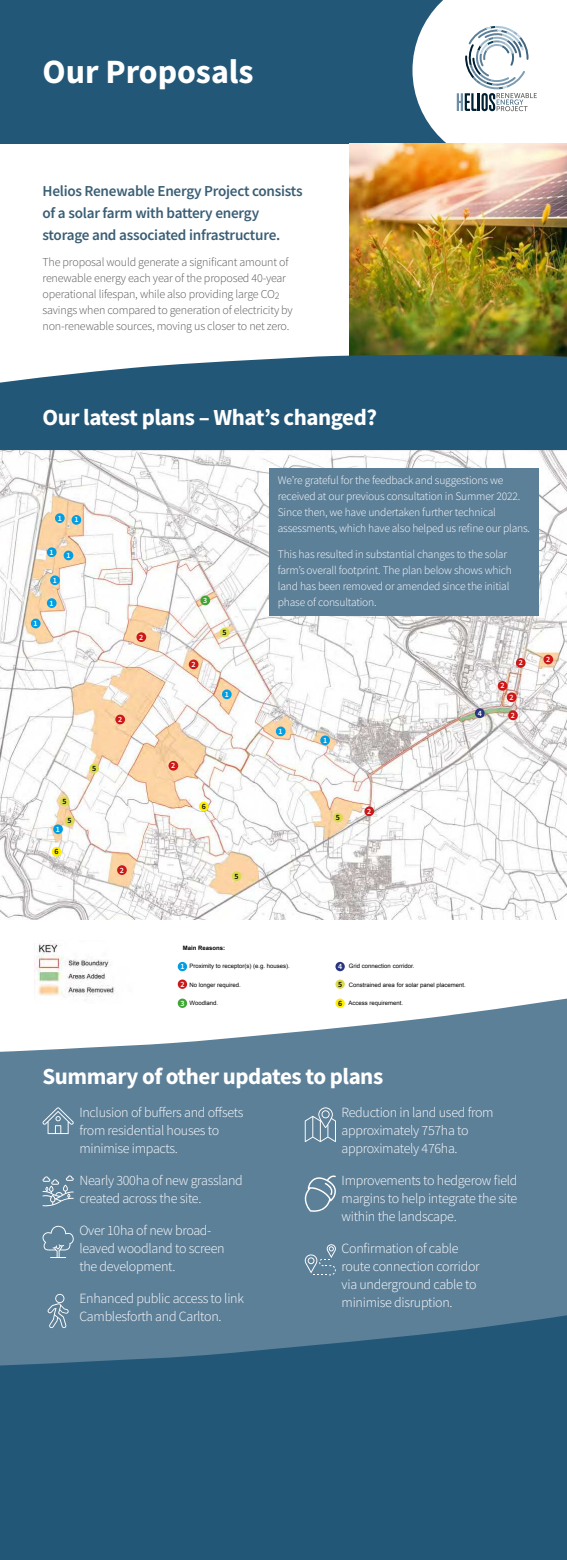
<style>
.page{position:relative;width:567px;height:1560px;background:#fff}
.page>*{position:absolute;margin:0;border:0;box-sizing:border-box;transform-origin:0 0}
.t1{font:700 34px "Source Sans Pro";color:#fff}
.t2{font:700 23px "Source Sans Pro";letter-spacing:-.02em;color:#fff}
.t3{font:600 15.2px/22.3px "Source Sans Pro";letter-spacing:-.015em;color:#3a5e75}
.t4{font:300 14px/18px "Source Sans Pro";letter-spacing:-.02em;color:#fff}
.t5{font:300 12px/16px "Source Sans Pro";letter-spacing:-.015em;color:#575756}
.t6{font:300 11.5px/16px "Source Sans Pro";letter-spacing:-.015em;color:#fff}
.t7{font:600 8px "Source Sans Pro";color:#fff}
.t8{font:600 8px "Source Sans Pro";color:#000}
.t9{font:6px "Arial";color:#000}
.t10{font:700 6px "Arial";color:#000}
</style>
<div class="page">
<div style="left:0;top:1026px;width:567px;height:533px;background:#235778"></div>
<div style="left:0;top:0;width:567px;height:143px;background:#235778"></div>
<svg style="left:412px;top:0;width:155px;height:143px;background:#dde4e9"></svg>
<img style="left:350px;top:143px;width:217px;height:211px">
<svg style="left:0;top:918px;width:567px;height:448px;fill:#5d8099"></svg>
<svg style="left:0;top:354px;width:567px;height:97px;background:#366583"></svg>
<img style="left:34px;top:940px;width:147px;height:63px">
<svg style="left:178px;top:961px;width:9px;height:10px"></svg>
<svg style="left:335px;top:961px;width:10px;height:10px"></svg>
<div style="left:178px;top:979px;width:9px;height:9px;background:#cd1719;border-radius:50%"></div>
<div style="left:335px;top:979px;width:10px;height:9px;background:#dbdc4d;border-radius:50%"></div>
<div style="left:178px;top:998px;width:9px;height:9px;background:#3fa535;border-radius:50%"></div>
<div style="left:335px;top:998px;width:10px;height:9px;background:#fe0;border-radius:50%"></div>
<svg style="left:42px;top:1107px;width:32px;height:26px"></svg>
<svg style="left:305px;top:1243px;width:31px;height:32px"></svg>
<svg style="left:42px;top:1175px;width:32px;height:31px"></svg>
<svg style="left:301px;top:1173px;width:37px;height:38px"></svg>
<svg style="left:305px;top:1107px;width:31px;height:34px"></svg>
<svg style="left:42px;top:1225px;width:32px;height:32px"></svg>
<svg style="left:48px;top:1293px;width:21px;height:34px"></svg>
<img style="left:0;top:451px;width:567px;height:467px">
<div style="left:475px;top:708px;width:10px;height:10px;background:#283583;border-radius:50%"></div>
<div style="left:220px;top:627px;width:9px;height:10px;background:#dbdc4d;border-radius:50%"></div>
<div style="left:333px;top:812px;width:10px;height:10px;background:#dbdc4d;border-radius:50%"></div>
<div style="left:232px;top:871px;width:9px;height:9px;background:#dbdc4d;border-radius:50%"></div>
<div style="left:89px;top:763px;width:10px;height:10px;background:#dbdc4d;border-radius:50%"></div>
<div style="left:60px;top:796px;width:10px;height:10px;background:#dbdc4d;border-radius:50%"></div>
<div style="left:65px;top:816px;width:9px;height:9px;background:#dbdc4d;border-radius:50%"></div>
<div style="left:199px;top:801px;width:10px;height:10px;background:#fe0;border-radius:50%"></div>
<div style="left:52px;top:846px;width:9px;height:10px;background:#fe0;border-radius:50%"></div>
<div style="left:55px;top:513px;width:10px;height:10px;background:#009ee4;border-radius:50%"></div>
<div style="left:72px;top:515px;width:9px;height:9px;background:#009ee4;border-radius:50%"></div>
<div style="left:47px;top:547px;width:10px;height:10px;background:#009ee4;border-radius:50%"></div>
<div style="left:64px;top:550px;width:9px;height:10px;background:#009ee4;border-radius:50%"></div>
<div style="left:50px;top:575px;width:10px;height:10px;background:#009ee4;border-radius:50%"></div>
<div style="left:47px;top:598px;width:10px;height:10px;background:#009ee4;border-radius:50%"></div>
<div style="left:31px;top:618px;width:10px;height:10px;background:#009ee4;border-radius:50%"></div>
<div style="left:53px;top:824px;width:10px;height:10px;background:#009ee4;border-radius:50%"></div>
<div style="left:222px;top:689px;width:10px;height:10px;background:#009ee4;border-radius:50%"></div>
<div style="left:276px;top:726px;width:10px;height:10px;background:#009ee4;border-radius:50%"></div>
<div style="left:320px;top:735px;width:10px;height:10px;background:#009ee4;border-radius:50%"></div>
<div style="left:200px;top:595px;width:10px;height:10px;background:#3fa535;border-radius:50%"></div>
<div style="left:136px;top:632px;width:10px;height:10px;background:#cd1719;border-radius:50%"></div>
<div style="left:115px;top:714px;width:10px;height:10px;background:#cd1719;border-radius:50%"></div>
<div style="left:169px;top:760px;width:9px;height:10px;background:#cd1719;border-radius:50%"></div>
<div style="left:117px;top:865px;width:10px;height:9px;background:#cd1719;border-radius:50%"></div>
<div style="left:364px;top:806px;width:10px;height:10px;background:#cd1719;border-radius:50%"></div>
<div style="left:189px;top:659px;width:9px;height:10px;background:#cd1719;border-radius:50%"></div>
<div style="left:543px;top:654px;width:10px;height:10px;background:#cd1719;border-radius:50%"></div>
<div style="left:516px;top:658px;width:10px;height:9px;background:#cd1719;border-radius:50%"></div>
<div style="left:498px;top:681px;width:9px;height:9px;background:#cd1719;border-radius:50%"></div>
<div style="left:507px;top:692px;width:9px;height:10px;background:#cd1719;border-radius:50%"></div>
<div style="left:508px;top:710px;width:10px;height:10px;background:#cd1719;border-radius:50%"></div>
<div style="left:269px;top:468px;width:270px;height:147px;background:#5d8099"></div>
<h1 class="t1" style="left:43px;top:58px;width:213px">Our Proposals</h1>
<p class="t3" style="left:43px;top:181px;width:262px">Helios Renewable Energy Project consists of a solar farm with battery energy storage and associated infrastructure.</p>
<p class="t5" style="left:43px;top:254px;width:252px">The proposal would generate a signi昀椀cant amount of renewable energy each year of the proposed 40-year operational lifespan, while also providing large CO<sub>2 </sub>savings when compared to generation of electricity by non-renewable sources, moving us closer to net zero.</p>
<h2 class="t2" style="left:43px;top:401px;width:336px">Our latest plans – What’s changed?</h2>
<p class="t7" style="left:34px;top:620px;width:6px">1</p>
<p class="t7" style="left:58px;top:514px;width:6px">1</p>
<p class="t7" style="left:74px;top:516px;width:6px">1</p>
<p class="t7" style="left:50px;top:548px;width:6px">1</p>
<p class="t7" style="left:53px;top:577px;width:6px">1</p>
<p class="t7" style="left:50px;top:599px;width:6px">1</p>
<p class="t7" style="left:66px;top:552px;width:6px">1</p>
<p class="t7" style="left:139px;top:633px;width:6px">2</p>
<p class="t8" style="left:63px;top:798px;width:6px">5</p>
<p class="t8" style="left:67px;top:817px;width:6px">5</p>
<p class="t7" style="left:56px;top:825px;width:6px">1</p>
<p class="t8" style="left:54px;top:848px;width:6px">6</p>
<p class="t8" style="left:92px;top:764px;width:6px">5</p>
<p class="t7" style="left:118px;top:716px;width:6px">2</p>
<p class="t7" style="left:120px;top:866px;width:6px">2</p>
<p class="t7" style="left:203px;top:597px;width:6px">3</p>
<p class="t7" style="left:192px;top:661px;width:6px">2</p>
<p class="t8" style="left:223px;top:629px;width:6px">5</p>
<p class="t7" style="left:225px;top:690px;width:6px">1</p>
<p class="t7" style="left:171px;top:762px;width:6px">2</p>
<p class="t8" style="left:202px;top:803px;width:6px">6</p>
<p class="t8" style="left:234px;top:872px;width:6px">5</p>
<p class="t6" style="left:278px;top:472px;width:254px">We’re grateful for the feedback and suggestions we received at our previous consultation in Summer 2022.<br>Since then, we have undertaken further technical assessments, which have also helped us re昀椀ne our plans.</p>
<p class="t6" style="left:278px;top:545px;width:236px">This has resulted in substantial changes to the solar farm’s overall footprint. The plan below shows which land has been removed or amended since the initial phase of consultation.</p>
<p class="t7" style="left:279px;top:727px;width:6px">1</p>
<p class="t7" style="left:323px;top:736px;width:6px">1</p>
<p class="t7" style="left:478px;top:709px;width:6px">4</p>
<p class="t7" style="left:500px;top:682px;width:6px">2</p>
<p class="t7" style="left:519px;top:659px;width:6px">2</p>
<p class="t7" style="left:510px;top:693px;width:6px">2</p>
<p class="t7" style="left:511px;top:711px;width:6px">2</p>
<p class="t7" style="left:546px;top:656px;width:6px">2</p>
<p class="t8" style="left:336px;top:814px;width:6px">5</p>
<p class="t7" style="left:367px;top:807px;width:6px">2</p>
<p class="t10" style="left:183px;top:944px;width:44px">Main Reasons:</p>
<p class="t9" style="left:190px;top:963px;width:102px">Proximity to receptor(s) (e.g. houses).</p>
<p class="t9" style="left:190px;top:982px;width:53px">No longer required.</p>
<p class="t9" style="left:190px;top:1001px;width:30px">Woodland.</p>
<p class="t9" style="left:349px;top:963px;width:67px">Grid connection corridor.</p>
<p class="t9" style="left:349px;top:982px;width:118px">Constrained area for solar panel placement.</p>
<p class="t9" style="left:349px;top:1001px;width:56px">Access requirement.</p>
<p class="t7" style="left:180px;top:963px;width:6px">1</p>
<p class="t7" style="left:338px;top:963px;width:6px">4</p>
<p class="t7" style="left:180px;top:980px;width:6px">2</p>
<p class="t8" style="left:338px;top:980px;width:6px">5</p>
<p class="t7" style="left:180px;top:999px;width:6px">3</p>
<p class="t8" style="left:338px;top:999px;width:6px">6</p>
<h2 class="t2" style="left:43px;top:1061px;width:342px">Summary of other updates to plans</h2>
<p class="t4" style="left:79px;top:1102px;width:166px">Inclusion of bu昀昀ers and o昀昀sets from residential houses to minimise impacts.</p>
<p class="t4" style="left:79px;top:1170px;width:165px">Nearly 300ha of new grassland created across the site.</p>
<p class="t4" style="left:79px;top:1221px;width:147px">Over 10ha of new broad&shy;leaved woodland to screen the development.</p>
<p class="t4" style="left:79px;top:1289px;width:166px">Enhanced public access to link<br>Camblesforth and Carlton.</p>
<p class="t4" style="left:342px;top:1102px;width:154px">Reduction in land used from approximately 757ha to approximately 476ha.</p>
<p class="t4" style="left:342px;top:1170px;width:177px;text-align:justify">Improvements to hedgerow 昀椀eld margins to help integrate the site within the landscape.</p>
<p class="t4" style="left:342px;top:1239px;width:140px">Con昀椀rmation of cable route connection corridor via underground cable to minimise disruption.</p>
</div>
